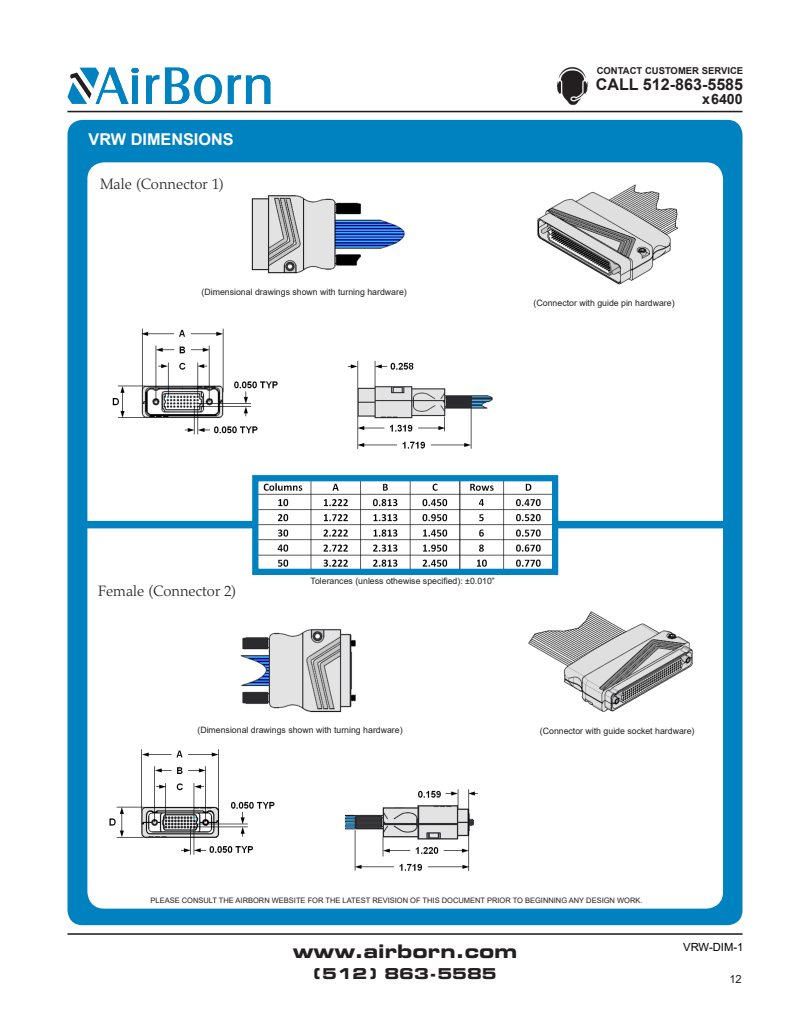
<style>
.page{position:relative;width:810px;height:1035px;background:#fff}
.page>*{position:absolute;margin:0;border:0;box-sizing:border-box;transform-origin:0 0}
.t1{font:18.75px "Eurostile LT Std Bold Ex 2";color:#231f20}
.t2{font:700 16.25px "Arial";color:#fff}
.t3{font:700 16.12px "Arial";color:#231f20}
.t4{font:300 15px "Palatino LT Std";color:#231f20}
.t5{font:15px "Eurostile LT Std Bold Ex 2";color:#231f20}
.t6{font:700 14.25px "Arial";color:#231f20}
.t7{font:11.25px "Arial";color:#000}
.t8{font:11.25px "Arial";color:#231f20}
.t9{font:700 9.5px "Arial";color:#231f20}
.t10{font:8.75px "Arial";color:#231f20}
.t11{font:7.5px "Arial";color:#231f20}
</style>
<div class="page">
<div style="left:68px;top:120px;width:674px;height:805px;background:#0082c1;border-radius:15px"></div>
<div style="left:87px;top:162px;width:636px;height:747px;background:#fff;border-radius:17px"></div>
<hr style="left:68px;top:933px;width:674px;height:2px;background:#231f20">
<hr style="left:67px;top:111px;width:675px;height:1px;background:#231f20">
<svg style="left:228px;top:75px;width:43px;height:29px"></svg>
<svg style="left:165px;top:68px;width:57px;height:36px"></svg>
<svg style="left:146px;top:75px;width:13px;height:29px"></svg>
<svg style="left:67px;top:68px;width:72px;height:36px"></svg>
<img style="left:556px;top:67px;width:32px;height:38px">
<div style="left:81px;top:521px;width:648px;height:7px;background:#0082c1"></div>
<img style="left:112px;top:195px;width:381px;height:254px">
<img style="left:109px;top:629px;width:369px;height:242px">
<img style="left:259px;top:482px;width:292px;height:86px">
<div style="left:252px;top:475px;width:306px;height:100px;border:6px solid #0082c1"></div>
<img style="left:537px;top:184px;width:141px;height:101px">
<img style="left:528px;top:611px;width:165px;height:101px">
<h2 class="t2" style="left:89px;top:128px;width:147px">VRW DIMENSIONS</h2>
<h3 class="t4" style="left:100px;top:175px;width:126px">Male (Connector 1)</h3>
<p class="t10" style="left:202px;top:286px;width:207px">(Dimensional drawings shown with turning hardware)</p>
<p class="t9" style="left:597px;top:64px;width:148px">CONTACT CUSTOMER SERVICE</p>
<h3 class="t3" style="left:596px;top:72px;width:149px">CALL 512-863-5585</h3>
<h3 class="t6" style="left:702px;top:89px;width:42px">x6400</h3>
<p class="t10" style="left:534px;top:296px;width:143px">(Connector with guide pin hardware)</p>
<h3 class="t4" style="left:98px;top:582px;width:140px">Female (Connector 2)</h3>
<p class="t10" style="left:311px;top:575px;width:186px">Tolerances (unless othewise specified): ±0.010”</p>
<p class="t10" style="left:197px;top:724px;width:207px">(Dimensional drawings shown with turning hardware)</p>
<p class="t10" style="left:540px;top:724px;width:156px">(Connector with guide socket hardware)</p>
<p class="t11" style="left:151px;top:896px;width:493px">PLEASE CONSULT THE AIRBORN WEBSITE FOR THE LATEST REVISION OF THIS DOCUMENT PRIOR TO BEGINNING ANY DESIGN WORK.</p>
<h1 class="t1" style="left:293px;top:938px;width:226px">www.airborn.com</h1>
<h3 class="t5" style="left:313px;top:963px;width:185px">(512 ) 863-5585</h3>
<p class="t7" style="left:683px;top:939px;width:62px">VRW-DIM-1</p>
<p class="t8" style="left:729px;top:971px;width:14px">12</p>
</div>
